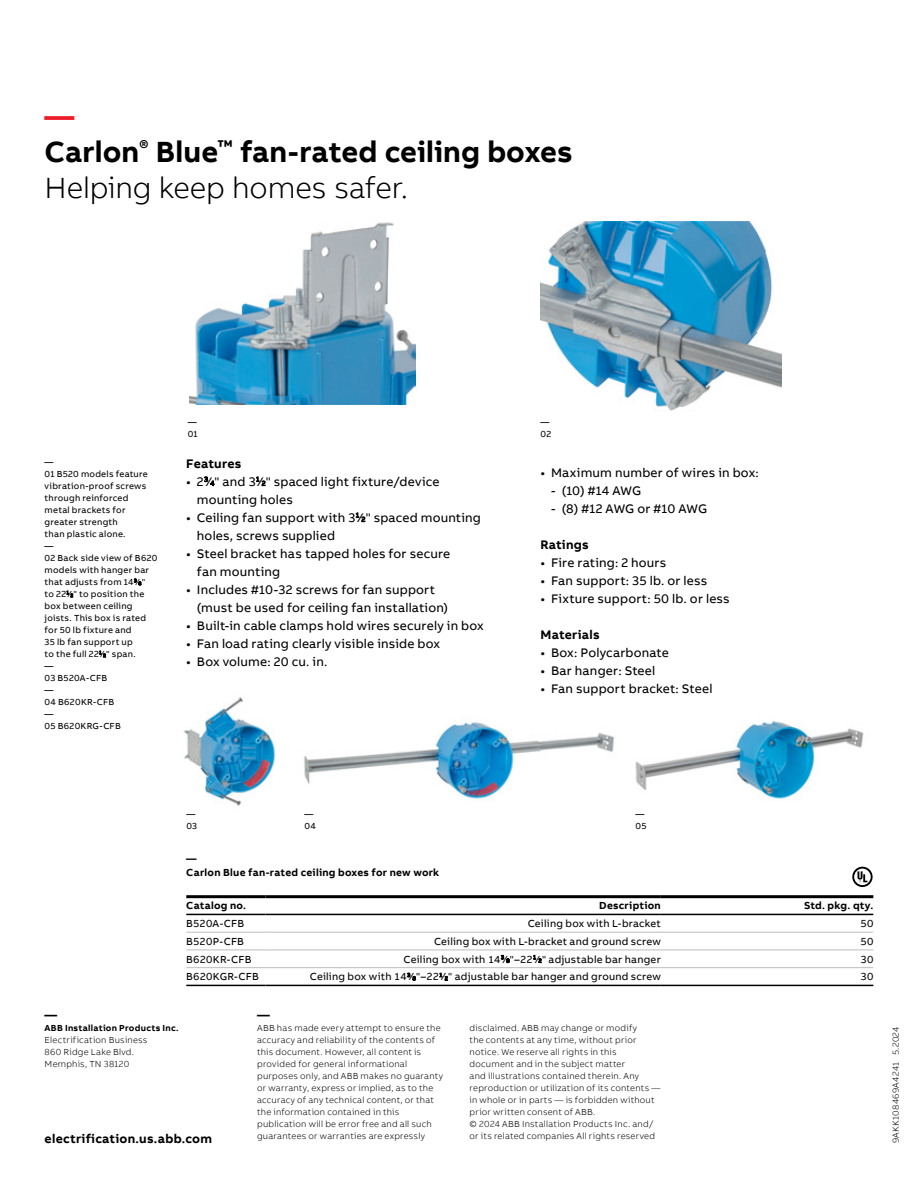
<style>
.page{position:relative;width:918px;height:1188px;background:#fff}
.page>*{position:absolute;margin:0;border:0;box-sizing:border-box;transform-origin:0 0}
.t1{font:700 30px/36px "AB Bvoice";color:#000}
.t2{font:12.75px/18px "AB Bvoice";letter-spacing:.015em;color:#000}
.t3{font:700 12.75px "AB Bvoice";letter-spacing:.02em;color:#000}
.t4{font:10.5px "AB Bvoice";letter-spacing:.02em;color:#000}
.t5{font:700 10.5px/13.5px "AB Bvoice";letter-spacing:.025em;color:#000}
.t6{font:300 9px/12px "AB Bvoice";letter-spacing:.025em;color:#000}
.t7{font:9px/12px "AB Bvoice";letter-spacing:.025em;color:#000}
.t8{font:700 9px "AB Bvoice";letter-spacing:.03em;color:#000}
.s1{color:#ed1c29}
.s2{font-weight:300}
.s3{font-size:4.95px}
.s4{font-size:7.05px}
.s5{font-size:5.7px}
</style>
<div class="page">
<img style="left:189px;top:222px;width:226px;height:182px">
<img style="left:541px;top:222px;width:240px;height:189px">
<hr style="left:186px;top:895px;width:80px;height:3px;background:#000">
<hr style="left:266px;top:895px;width:395px;height:3px;background:#000">
<hr style="left:661px;top:895px;width:212px;height:3px;background:#000">
<hr style="left:186px;top:914px;width:80px;height:1px;background:#000">
<hr style="left:266px;top:914px;width:395px;height:1px;background:#000">
<hr style="left:661px;top:914px;width:212px;height:1px;background:#000">
<hr style="left:186px;top:985px;width:80px;height:1px;background:#000">
<hr style="left:266px;top:985px;width:395px;height:1px;background:#000">
<hr style="left:661px;top:985px;width:212px;height:1px;background:#000">
<hr style="left:186px;top:932px;width:80px;height:1px;background:#bcbcbc">
<hr style="left:266px;top:932px;width:395px;height:1px;background:#bcbcbc">
<hr style="left:661px;top:932px;width:212px;height:1px;background:#bcbcbc">
<hr style="left:186px;top:950px;width:80px;height:1px;background:#bcbcbc">
<hr style="left:266px;top:950px;width:395px;height:1px;background:#bcbcbc">
<hr style="left:661px;top:950px;width:212px;height:1px;background:#bcbcbc">
<hr style="left:186px;top:967px;width:80px;height:1px;background:#bcbcbc">
<hr style="left:266px;top:967px;width:395px;height:1px;background:#bcbcbc">
<hr style="left:661px;top:967px;width:212px;height:1px;background:#bcbcbc">
<img style="left:184px;top:697px;width:92px;height:109px">
<img style="left:304px;top:722px;width:311px;height:77px">
<img style="left:635px;top:720px;width:229px;height:79px">
<svg style="left:852px;top:867px;width:21px;height:20px"></svg>
<svg style="left:854px;top:869px;width:17px;height:16px"></svg>
<svg style="left:857px;top:871px;width:10px;height:11px"></svg>
<h1 class="t1" style="left:45px;top:98px;width:530px"><span class="s1">—<br></span>Carlon<sup>®</sup> Blue<sup>™</sup> fan-rated ceiling boxes<br><span class="s2">Helping keep homes safer.</span></h1>
<p class="t7" style="left:45px;top:456px;width:114px">—<br>01 B520 models feature vibration-proof screws through reinforced<br>metal brackets for greater strength<br>than plastic alone.<br>—<br>02 Back side view of B620 models with hanger bar that adjusts from 14<sup>3</sup>⁄<span class="s3">8</span>"<br>to 22<sup>1</sup>⁄<span class="s3">2</span>" to position the box between ceiling joists. This box is rated for 50 lb fixture and<br>35 lb fan support up<br>to the full 22<sup>1</sup>⁄<span class="s3">2</span>" span.<br>—<br>03 B520A-CFB<br>—<br>04 B620KR-CFB<br>—<br>05 B620KRG-CFB</p>
<p class="t7" style="left:188px;top:416px;width:11px">—<br>01</p>
<p class="t7" style="left:540px;top:416px;width:12px">—<br>02</p>
<h2 class="t3" style="left:186px;top:455px;width:57px">Features</h2>
<h2 class="t2" style="left:197px;top:472px;width:244px;text-indent:-11px">• 2<sup>3</sup>⁄<span class="s4">4</span>" and 3<sup>1</sup>⁄<span class="s4">2</span>" spaced light fixture/device mounting holes</h2>
<h2 class="t2" style="left:197px;top:508px;width:286px;text-indent:-11px">• Ceiling fan support with 3<sup>1</sup>⁄<span class="s4">2</span>" spaced mounting holes, screws supplied</h2>
<h2 class="t2" style="left:197px;top:544px;width:255px;text-indent:-11px">• Steel bracket has tapped holes for secure fan mounting</h2>
<h2 class="t2" style="left:197px;top:580px;width:253px;text-indent:-11px">• Includes #10-32 screws for fan support (must be used for ceiling fan installation)</h2>
<h2 class="t2" style="left:186px;top:616px;width:299px">• Built-in cable clamps hold wires securely in box</h2>
<h2 class="t2" style="left:186px;top:634px;width:255px">• Fan load rating clearly visible inside box</h2>
<h2 class="t2" style="left:186px;top:652px;width:143px">• Box volume: 20 cu. in.</h2>
<h2 class="t2" style="left:540px;top:463px;width:220px">• Maximum number of wires in box:</h2>
<h2 class="t2" style="left:551px;top:481px;width:92px">- (10) #14 AWG</h2>
<h2 class="t2" style="left:551px;top:499px;width:158px">- (8) #12 AWG or #10 AWG</h2>
<h2 class="t3" style="left:540px;top:536px;width:50px">Ratings</h2>
<h2 class="t2" style="left:540px;top:553px;width:127px">• Fire rating: 2 hours</h2>
<h2 class="t2" style="left:540px;top:571px;width:168px">• Fan support: 35 lb. or less</h2>
<h2 class="t2" style="left:540px;top:589px;width:191px">• Fixture support: 50 lb. or less</h2>
<h2 class="t3" style="left:540px;top:626px;width:61px">Materials</h2>
<h2 class="t2" style="left:540px;top:643px;width:130px">• Box: Polycarbonate</h2>
<h2 class="t2" style="left:540px;top:661px;width:116px">• Bar hanger: Steel</h2>
<h2 class="t2" style="left:540px;top:679px;width:174px">• Fan support bracket: Steel</h2>
<p class="t7" style="left:186px;top:808px;width:12px">—<br>03</p>
<p class="t7" style="left:305px;top:808px;width:13px">—<br>04</p>
<p class="t7" style="left:635px;top:808px;width:13px">—<br>05</p>
<p class="t5" style="left:186px;top:852px;width:255px">—<br>Carlon Blue fan-rated ceiling boxes for new work</p>
<p class="t5" style="left:186px;top:899px;width:61px">Catalog no.</p>
<p class="t5" style="left:599px;top:899px;width:63px">Description</p>
<p class="t5" style="left:804px;top:899px;width:71px">Std. pkg. qty.</p>
<p class="t4" style="left:186px;top:917px;width:59px">B520A-CFB</p>
<p class="t4" style="left:528px;top:917px;width:135px">Ceiling box with L-bracket</p>
<p class="t4" style="left:860px;top:917px;width:14px">50</p>
<p class="t4" style="left:186px;top:935px;width:59px">B520P-CFB</p>
<p class="t4" style="left:434px;top:935px;width:228px">Ceiling box with L-bracket and ground screw</p>
<p class="t4" style="left:860px;top:935px;width:14px">50</p>
<p class="t4" style="left:186px;top:953px;width:67px">B620KR-CFB</p>
<p class="t4" style="left:404px;top:953px;width:259px">Ceiling box with 14<sup>3</sup>⁄<span class="s5">8</span>"–22<sup>1</sup>⁄<span class="s5">2</span>" adjustable bar hanger</p>
<p class="t4" style="left:861px;top:953px;width:14px">30</p>
<p class="t4" style="left:186px;top:970px;width:74px">B620KGR-CFB</p>
<p class="t4" style="left:310px;top:970px;width:353px">Ceiling box with 14<sup>3</sup>⁄<span class="s5">8</span>"–22<sup>1</sup>⁄<span class="s5">2</span>" adjustable bar hanger and ground screw</p>
<p class="t4" style="left:861px;top:970px;width:14px">30</p>
<h2 class="t3" style="left:45px;top:1007px;width:14px">—</h2>
<p class="t8" style="left:45px;top:1022px;width:136px">ABB Installation Products Inc.</p>
<p class="t6" style="left:45px;top:1034px;width:104px">Electrification Business<br>860 Ridge Lake Blvd.<br>Memphis, TN 38120</p>
<h2 class="t3" style="left:45px;top:1130px;width:169px">electrification.us.abb.com</h2>
<h2 class="t3" style="left:257px;top:1007px;width:14px">—</h2>
<p class="t6" style="left:257px;top:1022px;width:187px">ABB has made every attempt to ensure the accuracy and reliability of the contents of this document. However, all content is provided for general informational purposes only, and ABB makes no guaranty or warranty, express or implied, as to the accuracy of any technical content, or that the information contained in this publication will be error free and all such guarantees or warranties are expressly</p>
<p class="t6" style="left:470px;top:1022px;width:192px">disclaimed. ABB may change or modify<br>the contents at any time, without prior notice. We reserve all rights in this document and in the subject matter<br>and illustrations contained therein. Any reproduction or utilization of its contents — in whole or in parts — is forbidden without prior written consent of ABB.<br>© 2024 ABB Installation Products Inc. and/ or its related companies All rights reserved</p>
<p class="t6" style="left:890px;top:1143px;width:118px;rotate:-90deg">9AKK108469A4241 5.2024</p>
</div>
